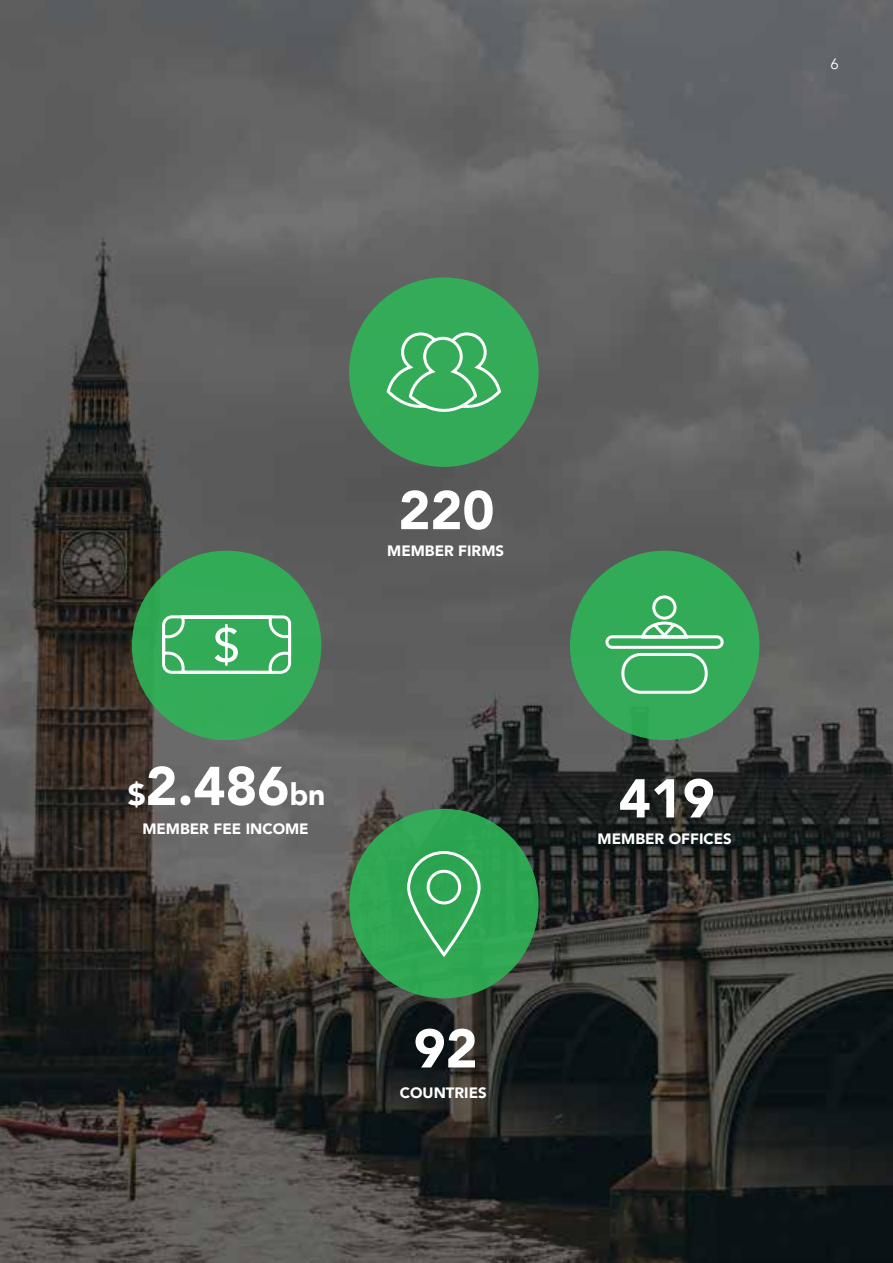
<style>
.page{position:relative;width:893px;height:1263px;background:#fff}
.page>*{position:absolute;margin:0;border:0;box-sizing:border-box;transform-origin:0 0}
.t1{font:900 54px "Avenir";color:#fff}
.t2{font:900 15px "Avenir";color:#fff}
.t3{font:15px "Avenir";color:#fff}
.s1{font-size:30px}
</style>
<div class="page">
<img style="left:0;top:0;width:893px;height:1263px">
<div style="left:349px;top:809px;width:190px;height:189px;background:#2ea653;border-radius:50%"></div>
<div style="left:132px;top:551px;width:189px;height:189px;background:#32ab57;border-radius:50%"></div>
<div style="left:570px;top:551px;width:189px;height:189px;background:#32ab57;border-radius:50%"></div>
<div style="left:349px;top:277px;width:190px;height:190px;background:#33ab57;border-radius:50%"></div>
<svg style="left:605px;top:595px;width:119px;height:99px"></svg>
<svg style="left:161px;top:0;width:132px;height:1263px"></svg>
<svg style="left:215px;top:624px;width:23px;height:42px"></svg>
<svg style="left:407px;top:851px;width:74px;height:106px"></svg>
<svg style="left:386px;top:332px;width:115px;height:80px"></svg>
<p class="t3" style="left:831px;top:58px;width:10px">6</p>
<h1 class="t1" style="left:399px;top:486px;width:97px">220</h1>
<p class="t2" style="left:387px;top:544px;width:118px">MEMBER FIRMS</p>
<h1 class="t1" style="left:128px;top:762px;width:199px"><span class="s1">$</span>2.486<span class="s1">bn</span></h1>
<p class="t2" style="left:142px;top:822px;width:168px">MEMBER FEE INCOME</p>
<h1 class="t1" style="left:414px;top:1025px;width:65px">92</h1>
<p class="t2" style="left:400px;top:1086px;width:88px">COUNTRIES</p>
<h1 class="t1" style="left:619px;top:775px;width:97px">419</h1>
<p class="t2" style="left:598px;top:832px;width:136px">MEMBER OFFICES</p>
</div>
